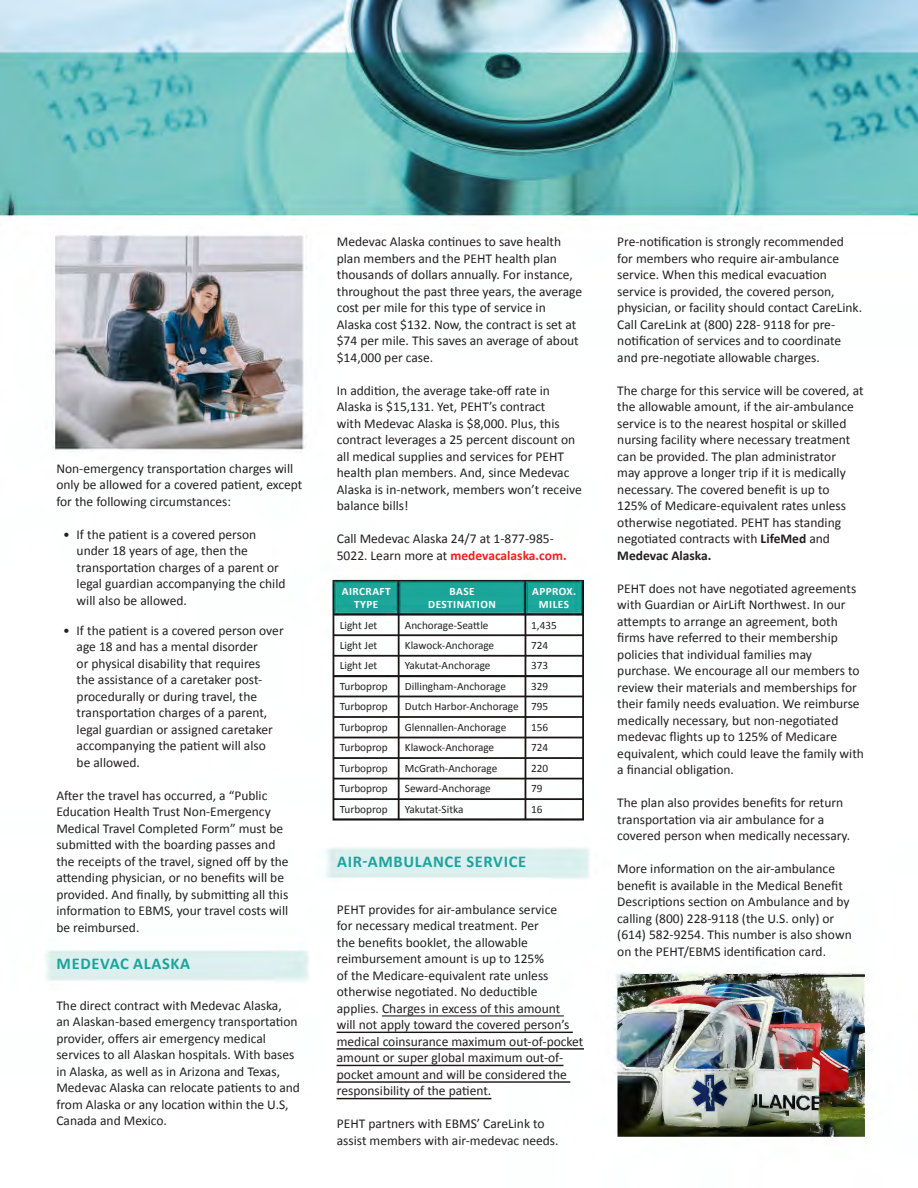
<style>
.page{position:relative;width:918px;height:1188px;background:#fff}
.page>*{position:absolute;margin:0;border:0;box-sizing:border-box;transform-origin:0 0}
.t1{font:700 16.5px "Calibri";letter-spacing:.04em;color:#1ba49a}
.t2{font:13.5px/16.5px "Calibri";color:#231f20}
.t3{font:11.25px "Calibri";color:#231f20}
.t4{font:700 11.25px/12.8px "Calibri";letter-spacing:.04em;color:#fff;text-align:center}
.s1{font-weight:700;color:#ee1f23}
.s2{font-weight:700}
</style>
<div class="page">
<img style="left:0;top:0;width:918px;height:1137px">
<p class="t2" style="left:56px;top:459px;width:248px">Non-emergency transportation charges will only be allowed for a covered patient, except for the following circumstances:</p>
<p class="t2" style="left:77px;top:525px;width:211px;text-indent:-14px">• If the patient is a covered person under 18 years of age, then the transportation charges of a parent or legal guardian accompanying the child will also be allowed.</p>
<p class="t2" style="left:77px;top:621px;width:209px;text-indent:-14px">• If the patient is a covered person over age 18 and has a mental disorder<br>or physical disability that requires<br>the assistance of a caretaker post&shy;procedurally or during travel, the transportation charges of a parent, legal guardian or assigned caretaker accompanying the patient will also<br>be allowed.</p>
<p class="t2" style="left:56px;top:786px;width:234px">After the travel has occurred, a “Public Education Health Trust Non-Emergency Medical Travel Completed Form” must be submitted with the boarding passes and the receipts of the travel, signed off by the attending physician, or no benefits will be provided. And finally, by submitting all this information to EBMS, your travel costs will be reimbursed.</p>
<p class="t1" style="left:57px;top:952px;width:135px">MEDEVAC ALASKA</p>
<p class="t2" style="left:56px;top:996px;width:245px">The direct contract with Medevac Alaska,<br>an Alaskan-based emergency transportation provider, offers air emergency medical services to all Alaskan hospitals. With bases in Alaska, as well as in Arizona and Texas, Medevac Alaska can relocate patients to and from Alaska or any location within the U.S, Canada and Mexico.</p>
<p class="t2" style="left:337px;top:233px;width:247px">Medevac Alaska continues to save health plan members and the PEHT health plan thousands of dollars annually. For instance, throughout the past three years, the average cost per mile for this type of service in Alaska cost $132. Now, the contract is set at $74 per mile. This saves an average of about $14,000 per case.</p>
<p class="t2" style="left:337px;top:382px;width:247px">In addition, the average take-off rate in Alaska is $15,131. Yet, PEHT’s contract<br>with Medevac Alaska is $8,000. Plus, this contract leverages a 25 percent discount on all medical supplies and services for PEHT health plan members. And, since Medevac Alaska is in-network, members won’t receive balance bills!</p>
<p class="t2" style="left:337px;top:530px;width:231px">Call Medevac Alaska 24/7 at 1-877-985-<br>5022. Learn more at <span class="s1">medevacalaska.com.</span></p>
<p class="t4" style="left:342px;top:585px;width:50px">AIRCRAFT<br>TYPE</p>
<p class="t4" style="left:449px;top:585px;width:27px">BASE</p>
<p class="t4" style="left:428px;top:597px;width:69px">DESTINATION</p>
<p class="t4" style="left:532px;top:585px;width:45px">APPROX.<br>MILES</p>
<p class="t3" style="left:340px;top:617px;width:39px">Light Jet</p>
<p class="t3" style="left:405px;top:617px;width:85px">Anchorage-Seattle</p>
<p class="t3" style="left:531px;top:617px;width:27px">1,435</p>
<p class="t3" style="left:340px;top:637px;width:39px">Light Jet</p>
<p class="t3" style="left:405px;top:637px;width:91px">Klawock-Anchorage</p>
<p class="t3" style="left:531px;top:637px;width:19px">724</p>
<p class="t3" style="left:340px;top:658px;width:39px">Light Jet</p>
<p class="t3" style="left:405px;top:658px;width:87px">Yakutat-Anchorage</p>
<p class="t3" style="left:531px;top:658px;width:19px">373</p>
<p class="t3" style="left:340px;top:678px;width:49px">Turboprop</p>
<p class="t3" style="left:405px;top:678px;width:103px">Dillingham-Anchorage</p>
<p class="t3" style="left:531px;top:678px;width:19px">329</p>
<p class="t3" style="left:340px;top:699px;width:49px">Turboprop</p>
<p class="t3" style="left:405px;top:699px;width:115px">Dutch Harbor-Anchorage</p>
<p class="t3" style="left:531px;top:699px;width:19px">795</p>
<p class="t3" style="left:340px;top:719px;width:49px">Turboprop</p>
<p class="t3" style="left:405px;top:719px;width:103px">Glennallen-Anchorage</p>
<p class="t3" style="left:531px;top:719px;width:19px">156</p>
<p class="t3" style="left:340px;top:740px;width:49px">Turboprop</p>
<p class="t3" style="left:405px;top:740px;width:91px">Klawock-Anchorage</p>
<p class="t3" style="left:531px;top:740px;width:19px">724</p>
<p class="t3" style="left:340px;top:760px;width:49px">Turboprop</p>
<p class="t3" style="left:405px;top:760px;width:94px">McGrath-Anchorage</p>
<p class="t3" style="left:531px;top:760px;width:19px">220</p>
<p class="t3" style="left:340px;top:781px;width:49px">Turboprop</p>
<p class="t3" style="left:405px;top:781px;width:88px">Seward-Anchorage</p>
<p class="t3" style="left:531px;top:781px;width:13px">79</p>
<p class="t3" style="left:340px;top:801px;width:49px">Turboprop</p>
<p class="t3" style="left:405px;top:801px;width:60px">Yakutat-Sitka</p>
<p class="t3" style="left:531px;top:801px;width:13px">16</p>
<p class="t1" style="left:337px;top:850px;width:191px">AIR-AMBULANCE SERVICE</p>
<p class="t2" style="left:337px;top:901px;width:248px">PEHT provides for air-ambulance service<br>for necessary medical treatment. Per<br>the benefits booklet, the allowable reimbursement amount is up to 125%<br>of the Medicare-equivalent rate unless otherwise negotiated. No deductible<br>applies. Charges in excess of this amount<br>will not apply toward the covered person’s medical coinsurance maximum out-of-pocket amount or super global maximum out-of&shy;pocket amount and will be considered the responsibility of the patient.</p>
<p class="t2" style="left:337px;top:1115px;width:223px">PEHT partners with EBMS’ CareLink to assist members with air-medevac needs.</p>
<p class="t2" style="left:617px;top:233px;width:246px">Pre-notification is strongly recommended for members who require air-ambulance service. When this medical evacuation service is provided, the covered person, physician, or facility should contact CareLink.<br>Call CareLink at (800) 228- 9118 for pre&shy;notification of services and to coordinate and pre-negotiate allowable charges.</p>
<p class="t2" style="left:617px;top:382px;width:248px">The charge for this service will be covered, at the allowable amount, if the air-ambulance service is to the nearest hospital or skilled nursing facility where necessary treatment can be provided. The plan administrator<br>may approve a longer trip if it is medically necessary. The covered benefit is up to<br>125% of Medicare-equivalent rates unless otherwise negotiated. PEHT has standing negotiated contracts with <span class="s2">LifeMed</span> and <span class="s2">Medevac Alaska.</span></p>
<p class="t2" style="left:617px;top:580px;width:248px">PEHT does not have negotiated agreements with Guardian or AirLift Northwest. In our attempts to arrange an agreement, both firms have referred to their membership policies that individual families may purchase. We encourage all our members to review their materials and memberships for their family needs evaluation. We reimburse medically necessary, but non-negotiated medevac flights up to 125% of Medicare equivalent, which could leave the family with a financial obligation.</p>
<p class="t2" style="left:617px;top:794px;width:234px">The plan also provides benefits for return transportation via air ambulance for a covered person when medically necessary.</p>
<p class="t2" style="left:617px;top:860px;width:236px">More information on the air-ambulance benefit is available in the Medical Benefit Descriptions section on Ambulance and by calling (800) 228-9118 (the U.S. only) or (614) 582-9254. This number is also shown on the PEHT/EBMS identification card.</p>
</div>
